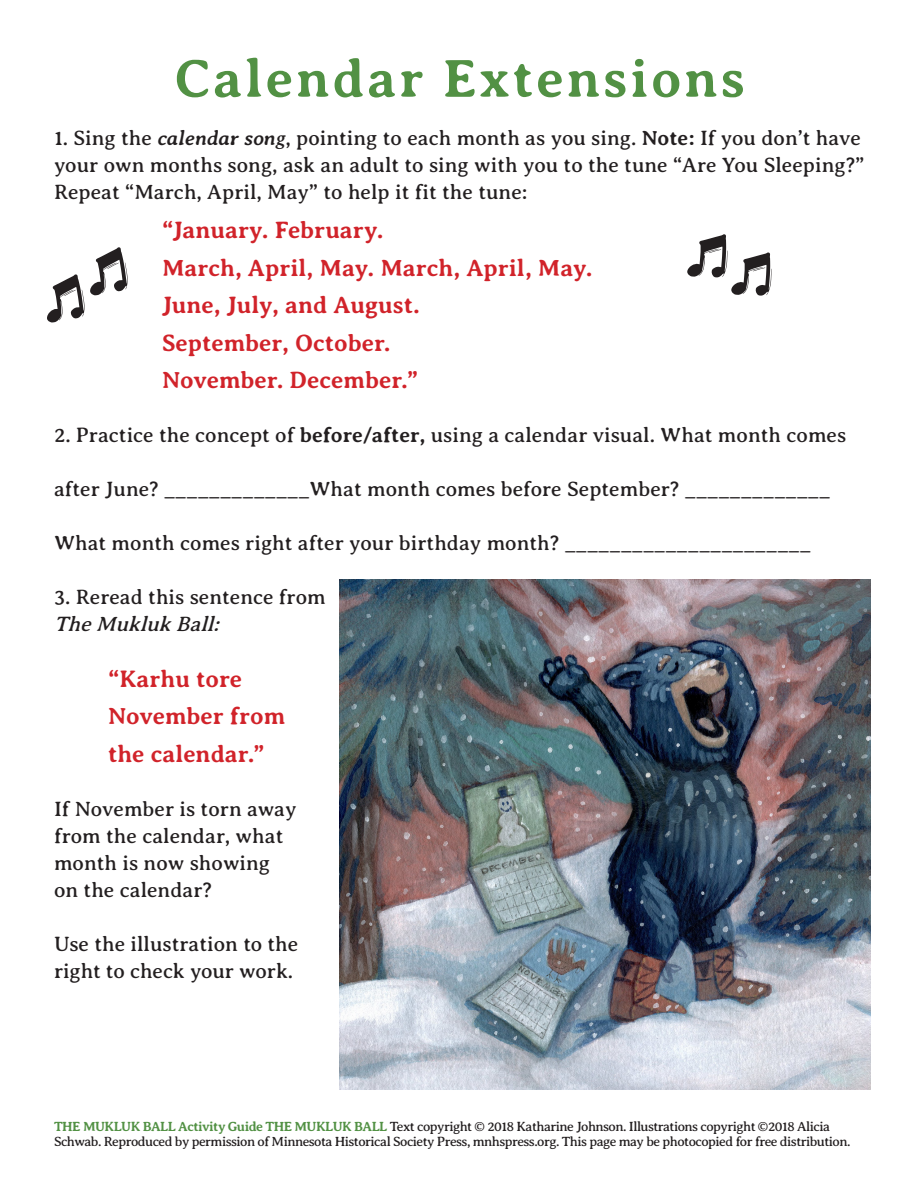
<style>
.page{position:relative;width:918px;height:1188px;background:#fff}
.page>*{position:absolute;margin:0;border:0;box-sizing:border-box;transform-origin:0 0}
.t1{font:700 54px "Averia Serif Libre";letter-spacing:.05em;color:#529144}
.t2{font:700 24px "Averia Serif Libre";color:#d1232a}
.t3{font:21px/27px "Averia Serif Libre";color:#231f20}
.t4{font:italic 21px "Averia Serif Libre";color:#231f20}
.t5{font:13.5px/15px "Averia Serif Libre";letter-spacing:-.04em;color:#231f20}
.s1{font-weight:700;font-style:italic}
.s2{font-weight:700}
.s3{font-weight:700;color:#529144}
</style>
<div class="page">
<img style="left:339px;top:580px;width:532px;height:509px">
<p class="t1" style="left:175px;top:48px;width:572px">Calendar Extensions</p>
<p class="t3" style="left:54px;top:125px;width:812px">1. Sing the <span class="s1">calendar song</span>, pointing to each month as you sing. <span class="s2">Note:</span> If you don’t have your own months song, ask an adult to sing with you to the tune “Are You Sleeping?”<br>Repeat “March, April, May” to help it fit the tune:</p>
<p class="t2" style="left:162px;top:217px;width:223px">“January. February.</p>
<p class="t2" style="left:162px;top:254px;width:432px">March, April, May. March, April, May.</p>
<p class="t2" style="left:162px;top:292px;width:260px">June, July, and August.</p>
<p class="t2" style="left:162px;top:329px;width:230px">September, October.</p>
<p class="t2" style="left:162px;top:367px;width:258px">November. December.”</p>
<p class="t3" style="left:54px;top:422px;width:794px">2. Practice the concept of <span class="s2">before/after,</span> using a calendar visual. What month comes</p>
<p class="t3" style="left:54px;top:476px;width:778px">after June? _____________What month comes before September? _____________</p>
<p class="t3" style="left:54px;top:530px;width:758px">What month comes right after your birthday month? ______________________</p>
<p class="t3" style="left:54px;top:584px;width:273px">3. Reread this sentence from</p>
<p class="t4" style="left:54px;top:613px;width:173px">TheMukluk Ball:</p>
<p class="t2" style="left:108px;top:665px;width:136px">“Karhu tore</p>
<p class="t2" style="left:108px;top:703px;width:179px">November from</p>
<p class="t2" style="left:108px;top:740px;width:158px">the calendar.”</p>
<p class="t3" style="left:54px;top:795px;width:244px">If November is torn away from the calendar, what month is now showing</p>
<p class="t3" style="left:54px;top:876px;width:160px">on the calendar?</p>
<p class="t3" style="left:54px;top:930px;width:246px">Use the illustration to the right to check your work.</p>
<p class="t5" style="left:54px;top:1119px;width:798px"><span class="s3">THE MUKLUK BALL Activity Guide THE MUKLUK BALL</span> Text copyright © 2018 Katharine Johnson. Illustrations copyright ©2018 Alicia<br>Schwab. Reproduced by permission of Minnesota Historical Society Press, mnhspress.org. This page may be photocopied for free distribution.</p>
</div>
